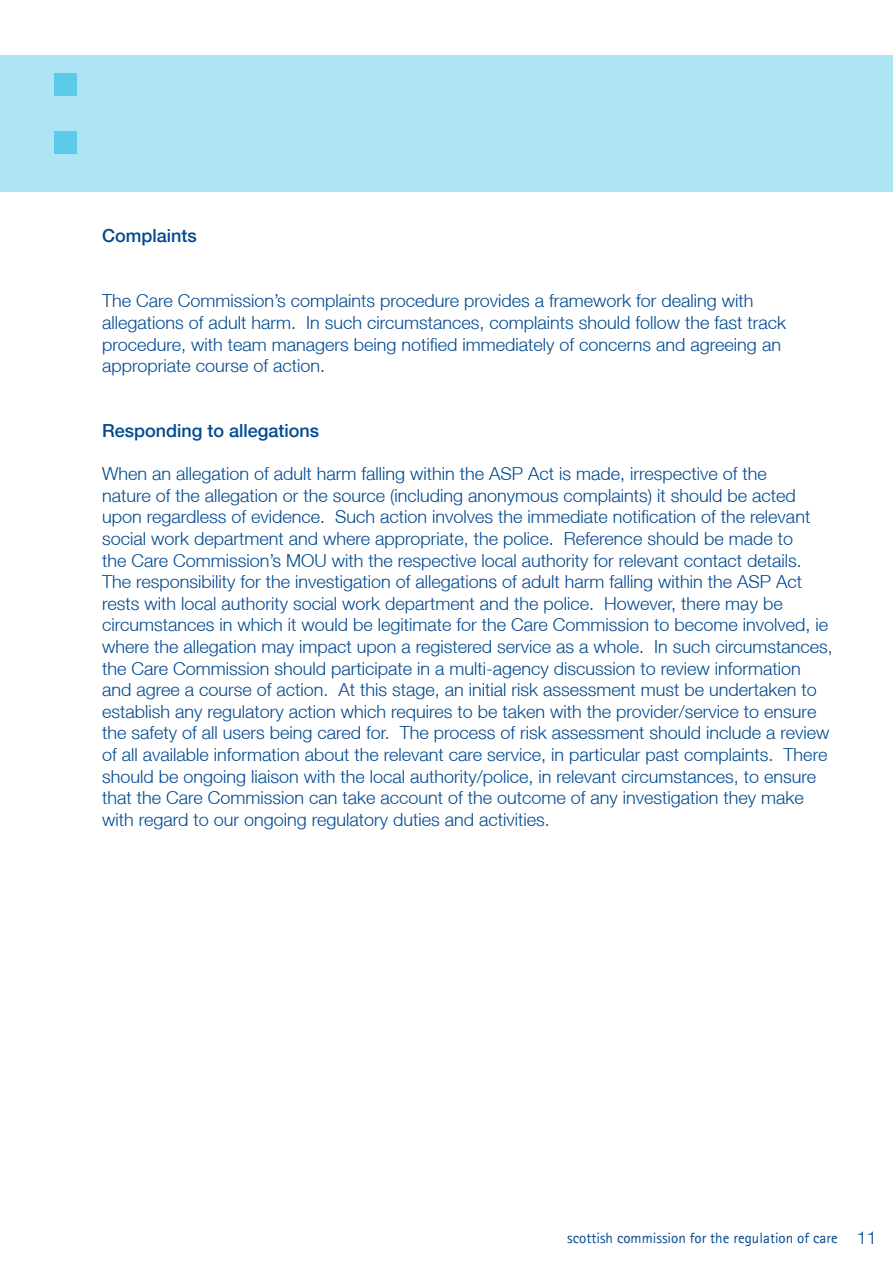
<style>
.page{position:relative;width:893px;height:1263px;background:#fff}
.page>*{position:absolute;margin:0;border:0;box-sizing:border-box;transform-origin:0 0}
.t1{font:300 18px/21.6px "Helvetica Neue LT";color:#004990}
.t2{font:500 18px "Helvetica Neue LT";color:#004990}
.t3{font:15px "Agfa Rotis Sans Serif";color:#004990}
</style>
<div class="page">
<hr style="left:0;top:55px;width:1px;height:136px;background:#ade5f4">
<div style="left:2px;top:55px;width:891px;height:136px;background:#ade5f4"></div>
<div style="left:55px;top:74px;width:22px;height:22px;background:#5ccae8"></div>
<div style="left:55px;top:131px;width:22px;height:22px;background:#5ccae8"></div>
<p class="t2" style="left:102px;top:225px;width:96px">Complaints</p>
<p class="t1" style="left:102px;top:290px;width:686px">The Care Commission’s complaints procedure provides a framework for dealing with allegations of adult harm. In such circumstances, complaints should follow the fast track procedure, with team managers being notified immediately of concerns and agreeing an appropriate course of action.</p>
<p class="t2" style="left:102px;top:420px;width:219px">Responding to allegations</p>
<p class="t1" style="left:102px;top:462px;width:732px">When an allegation of adult harm falling within the ASP Act is made, irrespective of the<br>nature of the allegation or the source (including anonymous complaints) it should be acted upon regardless of evidence. Such action involves the immediate notification of the relevant social work department and where appropriate, the police. Reference should be made to<br>the Care Commission’s MOU with the respective local authority for relevant contact details.<br>The responsibility for the investigation of allegations of adult harm falling within the ASP Act rests with local authority social work department and the police. However, there may be circumstances in which it would be legitimate for the Care Commission to become involved, ie where the allegation may impact upon a registered service as a whole. In such circumstances, the Care Commission should participate in a multi-agency discussion to review information and agree a course of action. At this stage, an initial risk assessment must be undertaken to establish any regulatory action which requires to be taken with the provider/service to ensure the safety of all users being cared for. The process of risk assessment should include a review of all available information about the relevant care service, in particular past complaints. There should be ongoing liaison with the local authority/police, in relevant circumstances, to ensure that the Care Commission can take account of the outcome of any investigation they make with regard to our ongoing regulatory duties and activities.</p>
<p class="t3" style="left:567px;top:1228px;width:272px">scottish commission for the regulation of care</p>
<p class="t1" style="left:857px;top:1226px;width:22px">11</p>
</div>
